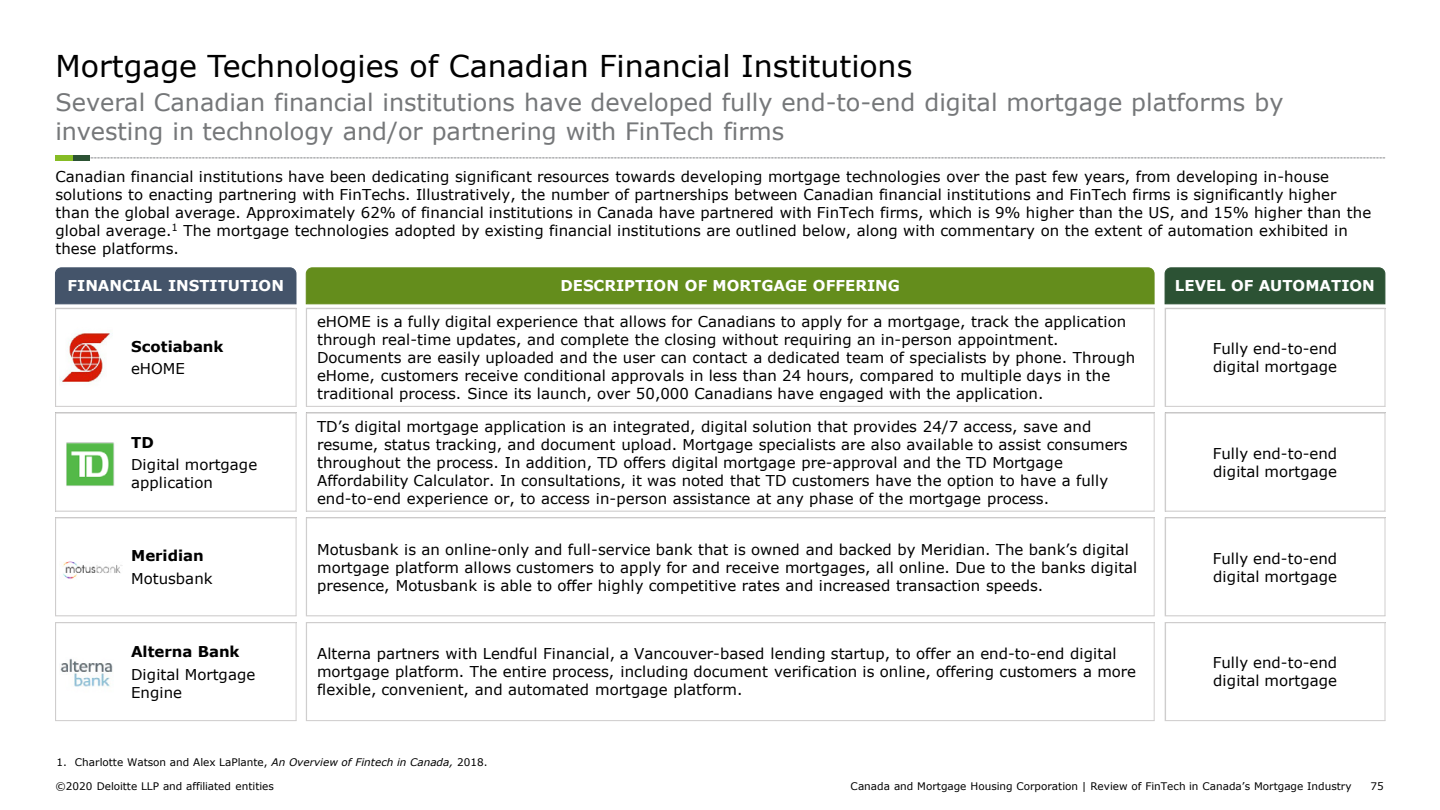
<style>
.page{position:relative;width:1440px;height:810px;background:#fff}
.page>*{position:absolute;margin:0;border:0;box-sizing:border-box;transform-origin:0 0}
.t1{font:30px "Verdana";color:#000}
.t2{font:24px/28.8px "Verdana";color:#757779}
.t3{font:15px/18px "Verdana";letter-spacing:.005em;color:#000}
.t4{font:700 15px "Verdana";color:#fff}
.t5{font:700 15px "Verdana";color:#000}
.t6{font:10.5px "Verdana";color:#000}
.s1{font-style:italic}
</style>
<div class="page">
<div style="left:55px;top:267px;width:241px;height:37px;background:#44546a"></div>
<div style="left:55px;top:308px;width:241px;height:98px;border:1px solid #d0cece"></div>
<div style="left:55px;top:413px;width:241px;height:98px;border:1px solid #d0cece"></div>
<div style="left:55px;top:518px;width:241px;height:98px;border:1px solid #d0cece"></div>
<div style="left:55px;top:622px;width:241px;height:99px;border:1px solid #d0cece"></div>
<img style="left:59px;top:333px;width:54px;height:49px">
<img style="left:66px;top:442px;width:49px;height:44px">
<img style="left:60px;top:561px;width:63px;height:18px">
<img style="left:60px;top:658px;width:53px;height:29px">
<div style="left:306px;top:267px;width:848px;height:37px;background:#648d1c"></div>
<div style="left:306px;top:308px;width:848px;height:98px;border:1px solid #d0cece"></div>
<div style="left:306px;top:413px;width:848px;height:98px;border:1px solid #d0cece"></div>
<div style="left:306px;top:518px;width:848px;height:98px;border:1px solid #d0cece"></div>
<div style="left:306px;top:622px;width:848px;height:99px;border:1px solid #d0cece"></div>
<div style="left:1164px;top:267px;width:221px;height:37px;background:#2c5234"></div>
<div style="left:1165px;top:308px;width:220px;height:98px;border:1px solid #d0cece"></div>
<div style="left:1165px;top:413px;width:220px;height:98px;border:1px solid #d0cece"></div>
<div style="left:1165px;top:518px;width:220px;height:98px;border:1px solid #d0cece"></div>
<div style="left:1165px;top:622px;width:220px;height:99px;border:1px solid #d0cece"></div>
<svg style="left:89px;top:157px;width:1296px;height:1px"></svg>
<div style="left:55px;top:155px;width:18px;height:6px;background:#86bc25"></div>
<div style="left:73px;top:155px;width:16px;height:6px;background:#2c5234"></div>
<h1 class="t1" style="left:56px;top:46px;width:858px">Mortgage Technologies of Canadian Financial Institutions</h1>
<h2 class="t2" style="left:56px;top:87px;width:1229px">Several Canadian financial institutions have developed fully end-to-end digital mortgage platforms by investing in technology and/or partnering with FinTech firms</h2>
<p class="t3" style="left:55px;top:167px;width:1317px">Canadian financial institutions have been dedicating significant resources towards developing mortgage technologies over the past few years, from developing in-house solutions to enacting partnering with FinTechs. Illustratively, the number of partnerships between Canadian financial institutions and FinTech firms is significantly higher than the global average. Approximately 62% of financial institutions in Canada have partnered with FinTech firms, which is 9% higher than the US, and 15% higher than the global average.<sup>1</sup> The mortgage technologies adopted by existing financial institutions are outlined below, along with commentary on the extent of automation exhibited in these platforms.</p>
<p class="t4" style="left:68px;top:275px;width:218px">FINANCIAL INSTITUTION</p>
<p class="t4" style="left:560px;top:275px;width:341px">DESCRIPTION OF MORTGAGE OFFERING</p>
<p class="t3" style="left:317px;top:312px;width:820px">eHOME is a fully digital experience that allows for Canadians to apply for a mortgage, track the application through real-time updates, and complete the closing without requiring an in-person appointment.<br>Documents are easily uploaded and the user can contact a dedicated team of specialists by phone. Through eHome, customers receive conditional approvals in less than 24 hours, compared to multiple days in the traditional process. Since its launch, over 50,000 Canadians have engaged with the application.</p>
<p class="t3" style="left:317px;top:417px;width:812px">TD’s digital mortgage application is an integrated, digital solution that provides 24/7 access, save and resume, status tracking, and document upload. Mortgage specialists are also available to assist consumers throughout the process. In addition, TD offers digital mortgage pre-approval and the TD Mortgage Affordability Calculator. In consultations, it was noted that TD customers have the option to have a fully end-to-end experience or, to access in-person assistance at any phase of the mortgage process.</p>
<p class="t3" style="left:317px;top:540px;width:822px">Motusbank is an online-only and full-service bank that is owned and backed by Meridian. The bank’s digital mortgage platform allows customers to apply for and receive mortgages, all online. Due to the banks digital presence, Motusbank is able to offer highly competitive rates and increased transaction speeds.</p>
<p class="t4" style="left:1175px;top:275px;width:202px">LEVEL OF AUTOMATION</p>
<p class="t5" style="left:131px;top:336px;width:94px">Scotiabank</p>
<p class="t3" style="left:131px;top:360px;width:55px">eHOME</p>
<p class="t3" style="left:1212px;top:339px;width:126px">Fully end-to-end digital mortgage</p>
<p class="t5" style="left:131px;top:432px;width:24px">TD</p>
<p class="t3" style="left:131px;top:456px;width:128px">Digital mortgage application</p>
<p class="t3" style="left:1212px;top:444px;width:126px">Fully end-to-end digital mortgage</p>
<p class="t5" style="left:131px;top:545px;width:74px">Meridian</p>
<p class="t3" style="left:131px;top:569px;width:83px">Motusbank</p>
<p class="t3" style="left:1212px;top:549px;width:126px">Fully end-to-end digital mortgage</p>
<p class="t5" style="left:131px;top:641px;width:110px">Alterna Bank</p>
<p class="t3" style="left:131px;top:665px;width:126px">Digital Mortgage<br>Engine</p>
<p class="t3" style="left:317px;top:645px;width:820px">Alterna partners with Lendful Financial, a Vancouver-based lending startup, to offer an end-to-end digital mortgage platform. The entire process, including document verification is online, offering customers a more flexible, convenient, and automated mortgage platform.</p>
<p class="t6" style="left:57px;top:755px;width:432px">1. Charlotte Watson and Alex LaPlante, <span class="s1">An Overview of Fintech in Canada,</span> 2018.</p>
<p class="t3" style="left:1212px;top:654px;width:126px">Fully end-to-end digital mortgage</p>
<p class="t6" style="left:56px;top:779px;width:220px">©2020 Deloitte LLP and affiliated entities</p>
<p class="t6" style="left:850px;top:779px;width:502px">Canada and Mortgage Housing Corporation | Review of FinTech in Canada’s Mortgage Industry</p>
<p class="t6" style="left:1370px;top:779px;width:15px">75</p>
</div>
